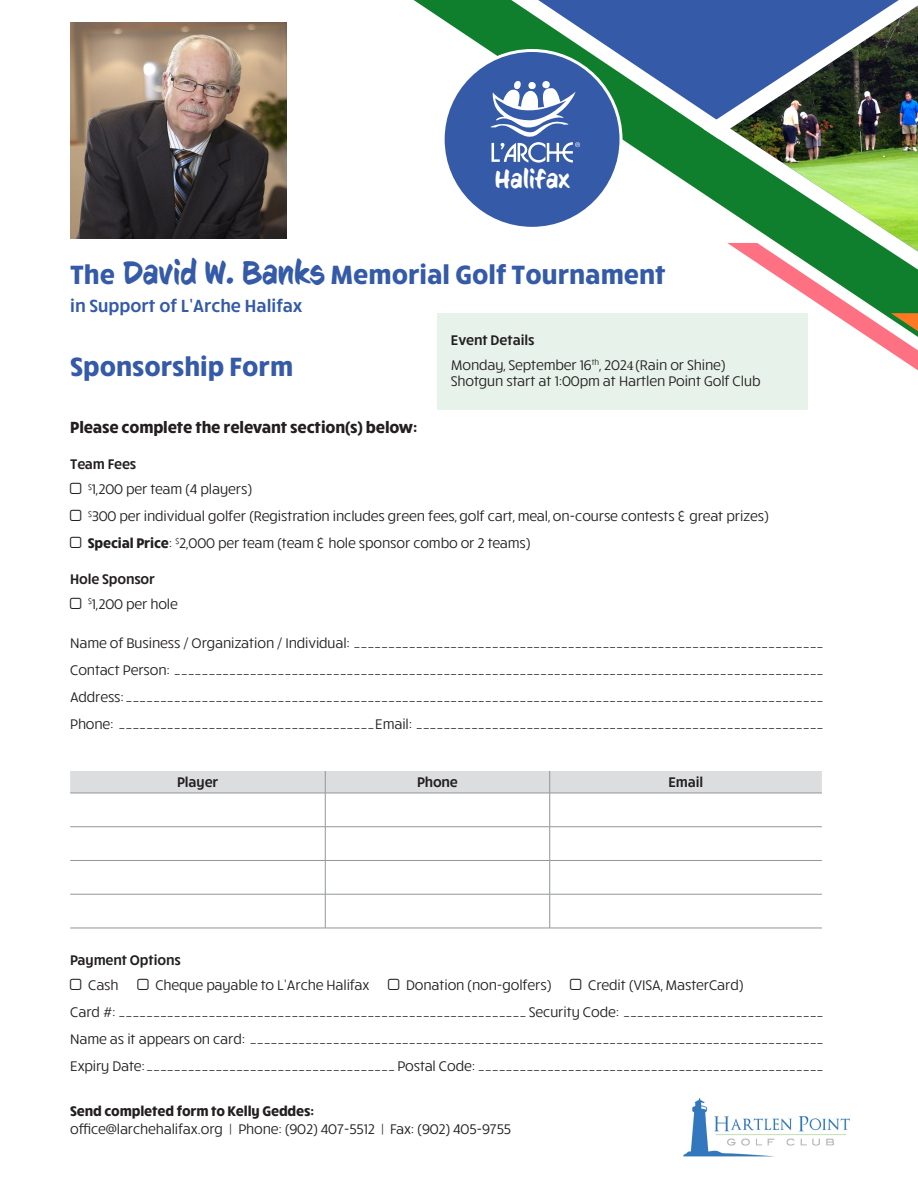
<style>
.page{position:relative;width:918px;height:1188px;background:#fff}
.page>*{position:absolute;margin:0;border:0;box-sizing:border-box;transform-origin:0 0}
.t1{font:700 27px "Ruck Sack";color:#345aa8}
.t2{font:25.65px "CC Sign Language";color:#fff}
.t3{font:600 18px "Ruck Sack";color:#345aa8}
.t4{font:700 16.5px "Ruck Sack";letter-spacing:-.01em;color:#231f20}
.t5{font:14.25px/24.8px "Ruck Sack";letter-spacing:-.01em;color:#231f20}
.t6{font:600 14.25px "Ruck Sack";letter-spacing:-.01em;color:#231f20}
.t7{font:700 14.25px "Ruck Sack";letter-spacing:-.01em;color:#231f20}
.s1{font-family:"CC Sign Language";font-weight:400;font-size:33px}
.s2{font-weight:600}
.s3{font-family:"Minion Pro"}
.s4{font-weight:700}
</style>
<div class="page">
<svg style="left:413px;top:0;width:276px;height:184px"></svg>
<img style="left:70px;top:22px;width:216px;height:216px">
<svg style="left:464px;top:0;width:225px;height:151px"></svg>
<svg style="left:802px;top:293px;width:116px;height:77px"></svg>
<img style="left:689px;top:0;width:229px;height:293px">
<img style="left:684px;top:1098px;width:166px;height:58px">
<div style="left:70px;top:771px;width:752px;height:22px;background:#dcdddf"></div>
<hr style="left:70px;top:793px;width:255px;height:1px;background:#939598">
<hr style="left:325px;top:793px;width:225px;height:1px;background:#939598">
<hr style="left:325px;top:793px;width:1px;height:34px;background:#939598">
<hr style="left:550px;top:793px;width:272px;height:1px;background:#939598">
<hr style="left:549px;top:793px;width:1px;height:34px;background:#939598">
<hr style="left:70px;top:826px;width:255px;height:1px;background:#939598">
<hr style="left:325px;top:826px;width:225px;height:1px;background:#939598">
<hr style="left:325px;top:827px;width:1px;height:33px;background:#939598">
<hr style="left:550px;top:826px;width:272px;height:1px;background:#939598">
<hr style="left:549px;top:827px;width:1px;height:33px;background:#939598">
<hr style="left:70px;top:860px;width:255px;height:1px;background:#939598">
<hr style="left:325px;top:860px;width:225px;height:1px;background:#939598">
<hr style="left:325px;top:861px;width:1px;height:33px;background:#939598">
<hr style="left:550px;top:860px;width:272px;height:1px;background:#939598">
<hr style="left:549px;top:861px;width:1px;height:33px;background:#939598">
<hr style="left:325px;top:894px;width:1px;height:34px;background:#939598">
<hr style="left:549px;top:894px;width:1px;height:34px;background:#939598">
<hr style="left:70px;top:894px;width:255px;height:1px;background:#939598">
<hr style="left:325px;top:894px;width:225px;height:1px;background:#939598">
<hr style="left:550px;top:894px;width:272px;height:1px;background:#939598">
<hr style="left:70px;top:928px;width:255px;height:1px;background:#939598">
<hr style="left:325px;top:928px;width:225px;height:1px;background:#939598">
<hr style="left:550px;top:928px;width:272px;height:1px;background:#939598">
<div style="left:437px;top:313px;width:371px;height:97px;background:#e7f2ea"></div>
<div style="left:443px;top:50px;width:178px;height:178px;background:#345aa8;border-radius:50%"></div>
<svg style="left:490px;top:81px;width:90px;height:82px"></svg>
<p class="t2" style="left:495px;top:165px;width:76px">Halifax</p>
<p class="t1" style="left:70px;top:256px;width:597px">The <span class="s1">David W. Banks</span> Memorial Golf Tournament</p>
<p class="t3" style="left:70px;top:293px;width:234px">in Support of L’Arche Halifax</p>
<p class="t1" style="left:70px;top:348px;width:224px">Sponsorship Form</p>
<p class="t5" style="left:451px;top:327px;width:276px"><span class="s2">Event Details<br></span>Monday, September 16<sup>th</sup>, 202<span class="s3">4</span>(Rain or Shine)</p>
<p class="t5" style="left:451px;top:368px;width:311px">Shotgun start at 1:00pm at Hartlen Point Golf Club</p>
<p class="t4" style="left:70px;top:417px;width:349px">Please complete the relevant section(s) below:</p>
<p class="t6" style="left:70px;top:455px;width:68px">Team Fees</p>
<p class="t5" style="left:88px;top:476px;width:165px"><sup>$</sup>1,200 per team (4 players)</p>
<p class="t5" style="left:88px;top:503px;width:682px"><sup>$</sup>300 per individual golfer (Registration includes green fees, golf cart, meal, on-course contests &amp; great prizes)</p>
<p class="t5" style="left:88px;top:530px;width:444px"><span class="s4">Special Price</span>: <sup>$</sup>2,000 per team (team &amp; hole sponsor combo or 2 teams)</p>
<p class="t6" style="left:70px;top:570px;width:86px">Hole Sponsor</p>
<p class="t5" style="left:88px;top:591px;width:91px"><sup>$</sup>1,200 per hole</p>
<p class="t5" style="left:70px;top:630px;width:755px">Name of Business / Organization / Individual: ____________________________________________________________________</p>
<p class="t5" style="left:70px;top:657px;width:755px">Contact Person: ______________________________________________________________________________________________</p>
<p class="t5" style="left:70px;top:684px;width:755px">Address:_____________________________________________________________________________________________________</p>
<p class="t5" style="left:70px;top:711px;width:755px">Phone: _____________________________________Email: ___________________________________________________________</p>
<p class="t6" style="left:177px;top:772px;width:43px">Player</p>
<p class="t6" style="left:417px;top:772px;width:42px">Phone</p>
<p class="t6" style="left:668px;top:772px;width:36px">Email</p>
<p class="t6" style="left:70px;top:950px;width:112px">Payment Options</p>
<p class="t5" style="left:88px;top:972px;width:32px">Cash</p>
<p class="t5" style="left:155px;top:972px;width:216px">Cheque payable to L’Arche Halifax</p>
<p class="t5" style="left:406px;top:972px;width:147px">Donation (non-golfers)</p>
<p class="t5" style="left:588px;top:972px;width:157px">Credit (VISA, MasterCard)</p>
<p class="t5" style="left:70px;top:999px;width:755px">Card #: ___________________________________________________________ Security Code: _____________________________</p>
<p class="t5" style="left:70px;top:1026px;width:755px">Name as it appears on card: ___________________________________________________________________________________</p>
<p class="t5" style="left:70px;top:1053px;width:755px">Expiry Date:____________________________________ Postal Code: __________________________________________________</p>
<p class="t7" style="left:70px;top:1101px;width:245px">Send completed form to Kelly Geddes:</p>
<p class="t5" style="left:70px;top:1116px;width:442px">office@larchehalifax.org | Phone: (902) 407-5512 | Fax: (902) 405-9755</p>
</div>
